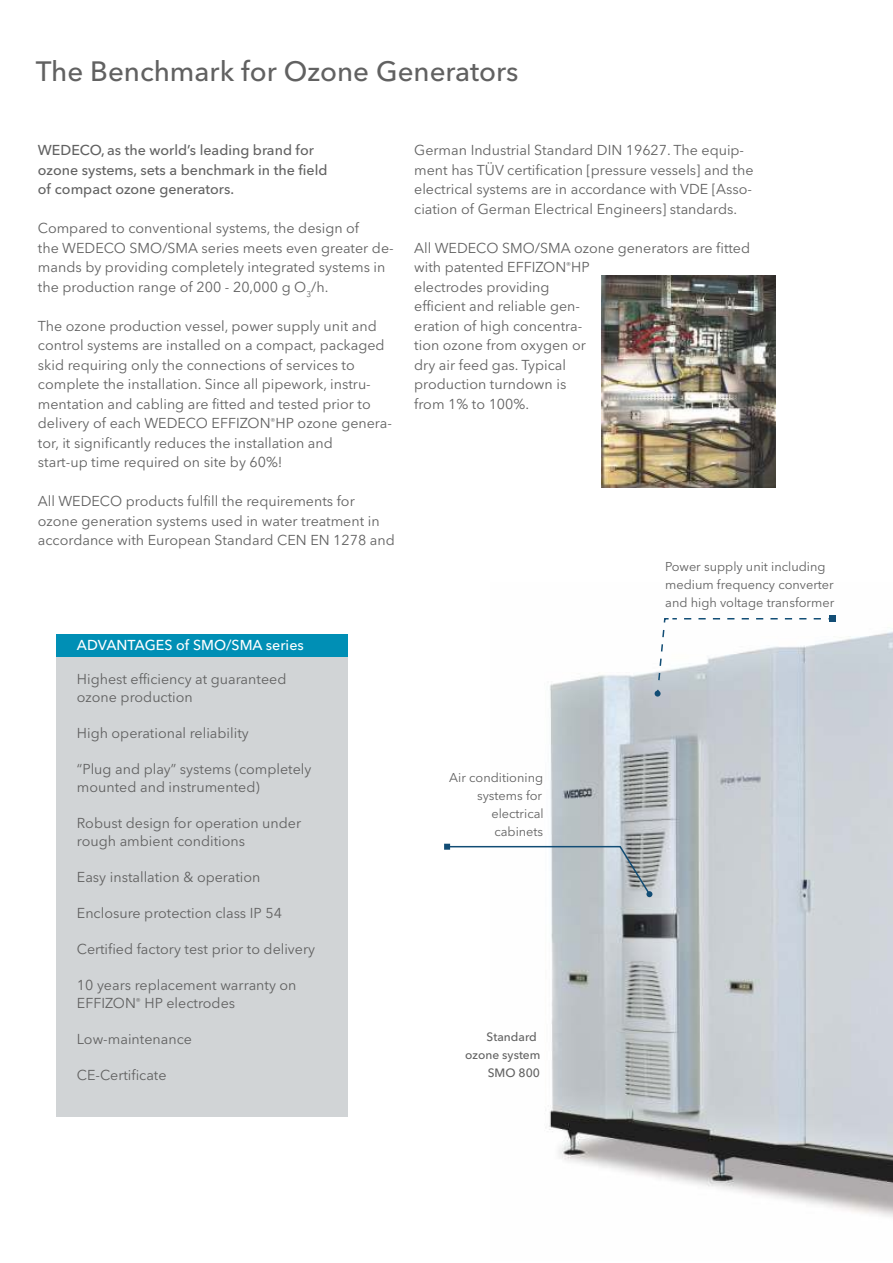
<style>
.page{position:relative;width:893px;height:1263px;background:#fff}
.page>*{position:absolute;margin:0;border:0;box-sizing:border-box;transform-origin:0 0}
.t1{font:500 27.75px "Avenir Next LT Pro";color:#616161}
.t2{font:14.25px/19.5px "Avenir Next LT Pro";color:#616161}
.t3{font:500 14.25px/19.5px "Avenir Next LT Pro";color:#616161}
.t4{font:500 14.25px "Avenir Next LT Pro";color:#fff}
.t5{font:12.75px/18px "Avenir Next LT Pro";color:#616161}
.t6{font:500 12px "Avenir Next LT Pro";color:#616161}
.t7{font:8.25px "Avenir Next LT Pro";color:#616161}
</style>
<div class="page">
<img style="left:549px;top:615px;width:344px;height:602px">
<svg style="left:655px;top:616px;width:180px;height:81px"></svg>
<svg style="left:444px;top:844px;width:208px;height:53px"></svg>
<div style="left:56px;top:634px;width:292px;height:482px;background:#d1d4d6"></div>
<div style="left:56px;top:634px;width:292px;height:22px;background:#008fb5"></div>
<img style="left:601px;top:275px;width:175px;height:213px">
<h1 class="t1" style="left:36px;top:60px;width:484px">The Benchmark for Ozone Generators</h1>
<p class="t3" style="left:38px;top:142px;width:291px">WEDECO, as the world’s leading brand for ozone systems, sets a benchmark in the field of compact ozone generators.</p>
<p class="t2" style="left:38px;top:220px;width:357px">Compared to conventional systems, the design of<br>the WEDECO SMO/SMA series meets even greater de&shy;mands by providing completely integrated systems in the production range of 200 - 20,000 g O /h.</p>
<p class="t7" style="left:306px;top:290px;width:6px">3</p>
<p class="t2" style="left:38px;top:318px;width:348px">The ozone production vessel, power supply unit and control systems are installed on a compact, packaged skid requiring only the connections of services to complete the installation. Since all pipework, instru&shy;mentation and cabling are fitted and tested prior to</p>
<p class="t7" style="left:271px;top:418px;width:6px">®</p>
<p class="t2" style="left:38px;top:415px;width:356px">delivery of each WEDECO EFFIZON HP ozone genera&shy;tor, it significantly reduces the installation and<br>start-up time required on site by 60%!</p>
<p class="t2" style="left:38px;top:493px;width:358px">All WEDECO products fulfill the requirements for ozone generation systems used in water treatment in accordance with European Standard CEN EN 1278 and</p>
<p class="t4" style="left:77px;top:640px;width:228px">ADVANTAGES of SMO/SMA series</p>
<p class="t2" style="left:77px;top:672px;width:211px;line-height:18px">Highest efficiency at guaranteed ozone production</p>
<p class="t2" style="left:77px;top:725px;width:173px">High operational reliability</p>
<p class="t2" style="left:77px;top:762px;width:236px;line-height:18px">“Plug and play” systems (completely mounted and instrumented)</p>
<p class="t2" style="left:77px;top:816px;width:226px;line-height:18px">Robust design for operation under rough ambient conditions</p>
<p class="t2" style="left:77px;top:869px;width:185px">Easy installation &amp; operation</p>
<p class="t2" style="left:77px;top:905px;width:206px">Enclosure protection class IP 54</p>
<p class="t2" style="left:77px;top:941px;width:240px">Certified factory test prior to delivery</p>
<p class="t2" style="left:77px;top:977px;width:221px">10 years replacement warranty on</p>
<p class="t7" style="left:136px;top:997px;width:6px">®</p>
<p class="t2" style="left:77px;top:995px;width:160px">EFFIZON HP electrodes</p>
<p class="t2" style="left:77px;top:1031px;width:117px">Low-maintenance</p>
<p class="t2" style="left:77px;top:1067px;width:91px">CE-Certificate</p>
<p class="t2" style="left:414px;top:142px;width:341px">German Industrial Standard DIN 19627. The equip&shy;ment has TÜV certification [pressure vessels] and the electrical systems are in accordance with VDE [Asso&shy;ciation of German Electrical Engineers] standards.</p>
<p class="t2" style="left:414px;top:239px;width:337px">All WEDECO SMO/SMA ozone generators are fitted with patented EFFIZON HP</p>
<p class="t7" style="left:566px;top:261px;width:6px">®</p>
<p class="t2" style="left:414px;top:279px;width:173px">electrodes providing efficient and reliable gen&shy;eration of high concentra&shy;tion ozone from oxygen or dry air feed gas. Typical production turndown is from 1% to 100%.</p>
<p class="t5" style="left:449px;top:770px;width:96px;text-align:right">Air conditioning systems for electrical cabinets</p>
<p class="t6" style="left:487px;top:1032px;width:52px">Standard</p>
<p class="t6" style="left:465px;top:1050px;width:77px">ozone system</p>
<p class="t6" style="left:488px;top:1068px;width:54px">SMO 800</p>
<p class="t5" style="left:665px;top:559px;width:171px">Power supply unit including medium frequency converter and high voltage transformer</p>
</div>
